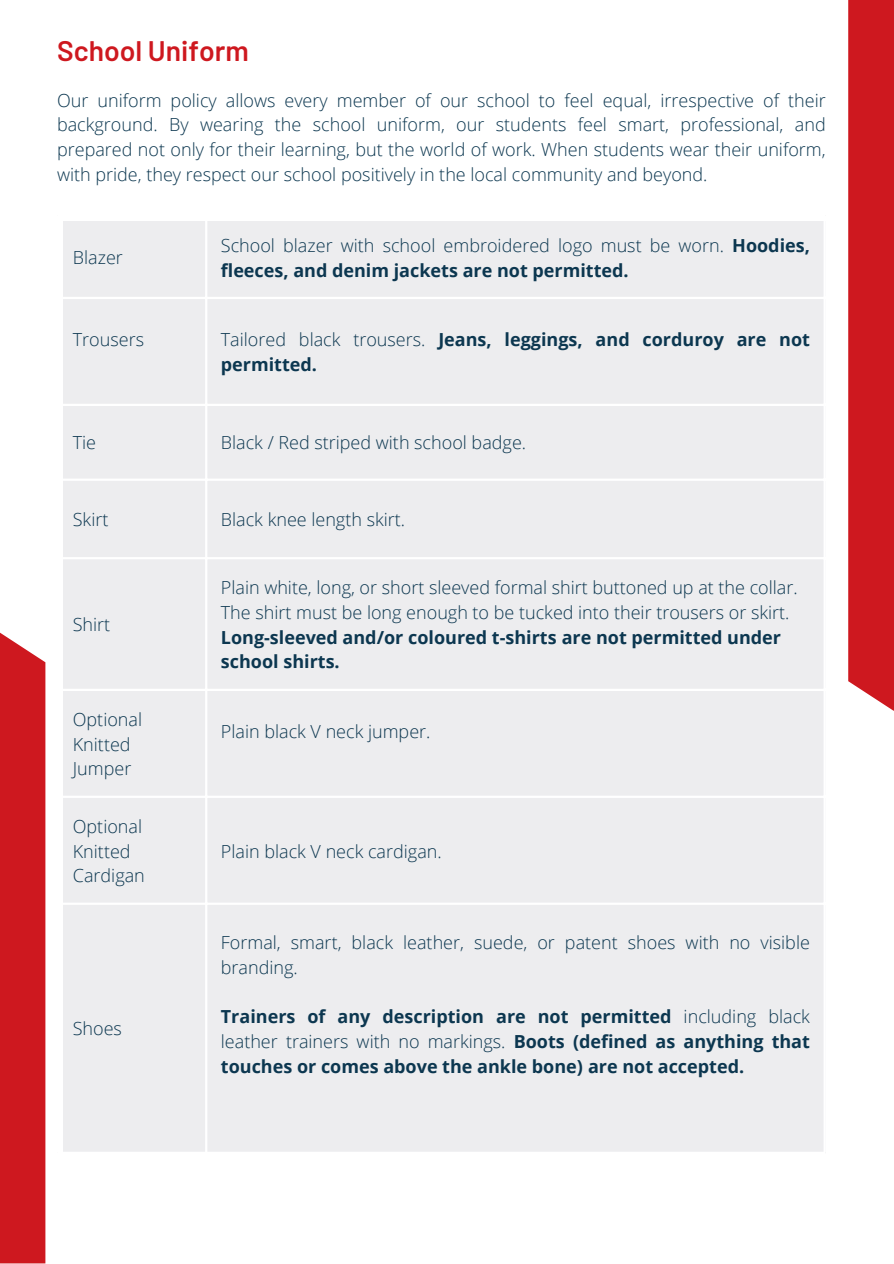
<style>
.page{position:relative;width:894px;height:1264px;background:#fff}
.page>*{position:absolute;margin:0;border:0;box-sizing:border-box;transform-origin:0 0}
.t1{font:600 28.2px "Barlow";color:#ce181f}
.t2{font:300 18px/24.8px "Open Sans";color:#0c3750}
.t3{font:700 18px/24.8px "Open Sans";color:#0c3750}
.s1{font-weight:700}
.s2{font-weight:300}
</style>
<div class="page">
<div style="left:848px;top:0;width:45px;height:710px;background:#ce181f"></div>
<div style="left:0;top:627px;width:45px;height:636px;background:#ce181f"></div>
<div style="left:63px;top:221px;width:762px;height:932px;background:#ededef"></div>
<hr style="left:205px;top:217px;width:2px;height:934px;background:#fff">
<hr style="left:823px;top:217px;width:2px;height:934px;background:#fff">
<hr style="left:57px;top:297px;width:768px;height:2px;background:#fff">
<hr style="left:57px;top:404px;width:768px;height:2px;background:#fff">
<hr style="left:57px;top:478px;width:768px;height:3px;background:#fff">
<hr style="left:57px;top:557px;width:768px;height:2px;background:#fff">
<hr style="left:57px;top:688px;width:768px;height:3px;background:#fff">
<hr style="left:57px;top:795px;width:768px;height:3px;background:#fff">
<hr style="left:57px;top:902px;width:768px;height:2px;background:#fff">
<hr style="left:57px;top:1151px;width:768px;height:2px;background:#fff">
<p class="t1" style="left:57px;top:33px;width:193px">School Uniform</p>
<h1 class="t2" style="left:57px;top:87px;width:770px;text-align:justify">Our uniform policy allows every member of our school to feel equal, irrespective of their background. By wearing the school uniform, our students feel smart, professional, and prepared not only for their learning, but the world of work. When students wear their uniform, with pride, they respect our school positively in the local community and beyond.</h1>
<p class="t2" style="left:73px;top:245px;width:52px">Blazer</p>
<p class="t2" style="left:221px;top:232px;width:590px">School blazer with school embroidered logo must be worn. <span class="s1">Hoodies, fleeces, and denim jackets are not permitted.</span></p>
<p class="t2" style="left:73px;top:327px;width:73px">Trousers</p>
<p class="t3" style="left:221px;top:327px;width:590px"><span class="s2">Tailored black trousers.</span> Jeans, leggings, and corduroy are not permitted.</p>
<p class="t2" style="left:73px;top:429px;width:25px">Tie</p>
<p class="t2" style="left:221px;top:429px;width:307px">Black / Red striped with school badge.</p>
<p class="t2" style="left:73px;top:506px;width:37px">Skirt</p>
<p class="t2" style="left:221px;top:506px;width:186px">Black knee length skirt.</p>
<p class="t2" style="left:73px;top:612px;width:39px">Shirt</p>
<p class="t2" style="left:73px;top:706px;width:71px">Optional<br>Knitted<br>Jumper</p>
<p class="t2" style="left:73px;top:813px;width:74px">Optional<br>Knitted<br>Cardigan</p>
<p class="t2" style="left:73px;top:1016px;width:51px">Shoes</p>
<p class="t2" style="left:221px;top:575px;width:578px">Plain white, long, or short sleeved formal shirt buttoned up at the collar.<br>The shirt must be long enough to be tucked into their trousers or skirt.<br><span class="s1">Long-sleeved and/or coloured t-shirts are not permitted under school shirts.</span></p>
<p class="t2" style="left:221px;top:719px;width:211px">Plain black V neck jumper.</p>
<p class="t2" style="left:221px;top:838px;width:222px">Plain black V neck cardigan.</p>
<p class="t2" style="left:221px;top:929px;width:590px">Formal, smart, black leather, suede, or patent shoes with no visible branding.</p>
<p class="t3" style="left:221px;top:1003px;width:590px;text-align:justify">Trainers of any description are not permitted <span class="s2">including black leather trainers with no markings.</span> Boots (defined as anything that touches or comes above the ankle bone) are not accepted.</p>
</div>
